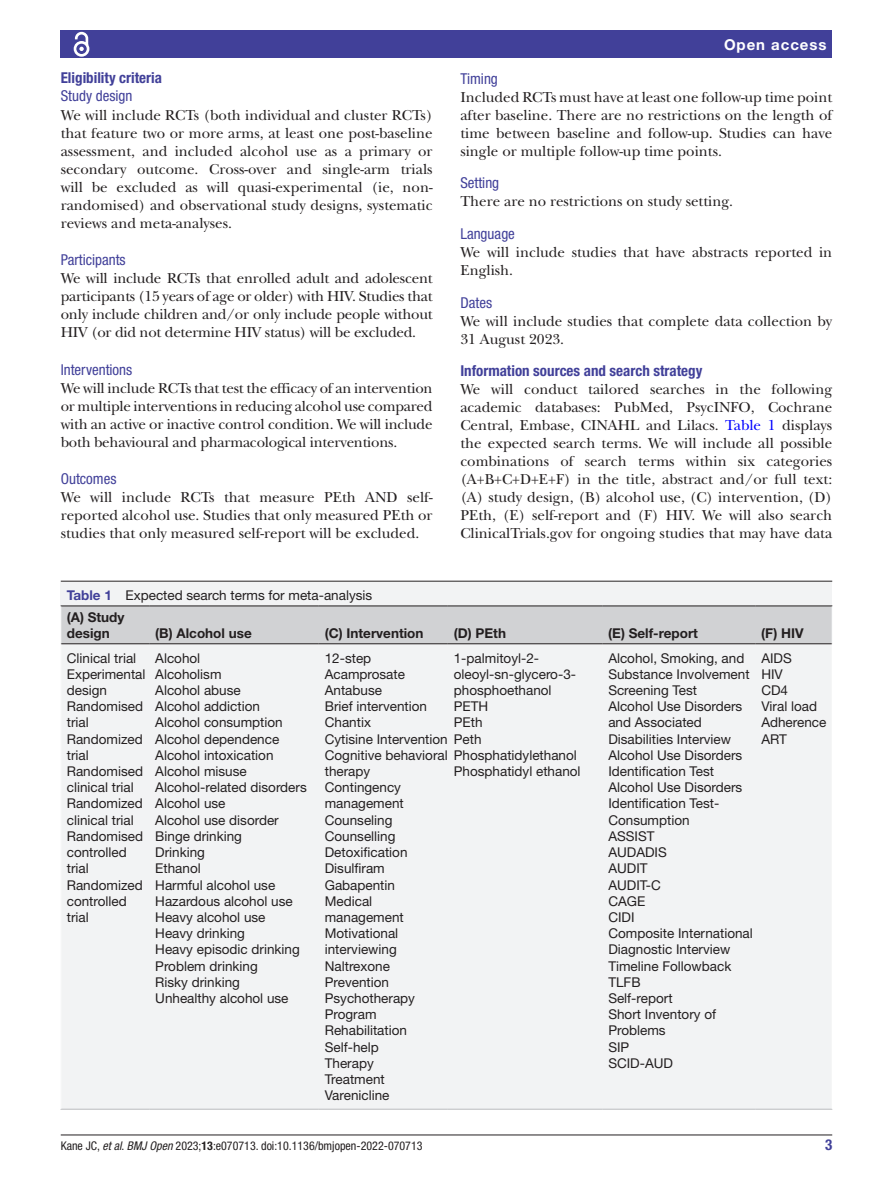
<style>
.page{position:relative;width:893px;height:1191px;background:#fff}
.page>*{position:absolute;margin:0;border:0;box-sizing:border-box;transform-origin:0 0}
.t1{font:15px/18px "New Baskerville";color:#231f20;text-align:justify}
.t2{font:condensed 15px "Helvetica Neue LT Std";color:#414099}
.t3{font:700 condensed 15px "Helvetica Neue LT Std";color:#414099}
.t4{font:700 15px "Helvetica Neue LT Std";letter-spacing:.065em;color:#fff}
.t5{font:13.5px/16.2px "Helvetica Neue LT Std";color:#231f20}
.t6{font:700 13.5px "Helvetica Neue LT Std";color:#231f20}
.t7{font:condensed 12px "Helvetica Neue LT Std";color:#231f20}
.s1{color:#00f}
.s2{font-weight:700;color:#414099}
.s3{font-weight:700}
.s4{font-style:italic}
</style>
<div class="page">
<hr style="left:61px;top:1134px;width:771px;height:1px;background:#231f20">
<div style="left:61px;top:31px;width:771px;height:27px;background:#414099"></div>
<svg style="left:73px;top:31px;width:17px;height:26px"></svg>
<div style="left:61px;top:581px;width:771px;height:528px;background:#f2f3f4"></div>
<hr style="left:61px;top:581px;width:771px;height:1px;background:#231f20">
<div style="left:61px;top:606px;width:771px;height:37px;background:#d1d2d4"></div>
<hr style="left:61px;top:605px;width:88px;height:1px;background:#231f20">
<hr style="left:61px;top:643px;width:88px;height:1px;background:#231f20">
<hr style="left:149px;top:605px;width:170px;height:1px;background:#231f20">
<hr style="left:149px;top:643px;width:170px;height:1px;background:#231f20">
<hr style="left:319px;top:605px;width:129px;height:1px;background:#231f20">
<hr style="left:319px;top:643px;width:129px;height:1px;background:#231f20">
<hr style="left:448px;top:605px;width:154px;height:1px;background:#231f20">
<hr style="left:448px;top:643px;width:154px;height:1px;background:#231f20">
<hr style="left:602px;top:605px;width:153px;height:1px;background:#231f20">
<hr style="left:602px;top:643px;width:153px;height:1px;background:#231f20">
<hr style="left:755px;top:605px;width:77px;height:1px;background:#231f20">
<hr style="left:755px;top:643px;width:77px;height:1px;background:#231f20">
<hr style="left:61px;top:1109px;width:88px;height:1px;background:#bcbdc0">
<hr style="left:149px;top:1109px;width:170px;height:1px;background:#bcbdc0">
<hr style="left:319px;top:1109px;width:129px;height:1px;background:#bcbdc0">
<hr style="left:448px;top:1109px;width:154px;height:1px;background:#bcbdc0">
<hr style="left:602px;top:1109px;width:153px;height:1px;background:#bcbdc0">
<hr style="left:755px;top:1109px;width:77px;height:1px;background:#bcbdc0">
<p class="t3" style="left:61px;top:69px;width:103px">Eligibility criteria</p>
<p class="t2" style="left:61px;top:87px;width:73px">Study design</p>
<p class="t1" style="left:61px;top:106px;width:373px">We will include RCTs (both individual and cluster RCTs) that feature two or more arms, at least one post-baseline assessment, and included alcohol use as a primary or secondary outcome. Cross-over and single-arm trials will be excluded as will quasi-experimental (ie, non&shy;randomised) and observational study designs, systematic reviews and meta-analyses.</p>
<p class="t2" style="left:61px;top:251px;width:66px">Participants</p>
<p class="t1" style="left:61px;top:269px;width:373px">We will include RCTs that enrolled adult and adolescent participants (15 years of age or older) with HIV. Studies that only include children and/or only include people without HIV (or did not determine HIV status) will be excluded.</p>
<p class="t2" style="left:61px;top:361px;width:73px">Interventions</p>
<p class="t1" style="left:61px;top:379px;width:373px">We will include RCTs that test the efficacy of an intervention or multiple interventions in reducing alcohol use compared with an active or inactive control condition. We will include both behavioural and pharmacological interventions.</p>
<p class="t2" style="left:61px;top:470px;width:57px">Outcomes</p>
<p class="t1" style="left:61px;top:488px;width:373px">We will include RCTs that measure PEth AND self&shy;reported alcohol use. Studies that only measured PEth or studies that only measured self-report will be excluded.</p>
<p class="t4" style="left:724px;top:35px;width:104px">Open access</p>
<p class="t2" style="left:460px;top:69px;width:39px">Timing</p>
<p class="t1" style="left:460px;top:88px;width:373px">Included RCTs must have at least one follow-up time point after baseline. There are no restrictions on the length of time between baseline and follow-up. Studies can have single or multiple follow-up time points.</p>
<p class="t2" style="left:460px;top:174px;width:40px">Setting</p>
<p class="t1" style="left:460px;top:192px;width:274px">There are no restrictions on study setting.</p>
<p class="t2" style="left:460px;top:225px;width:56px">Language</p>
<p class="t1" style="left:460px;top:243px;width:373px">We will include studies that have abstracts reported in<br>English.</p>
<p class="t2" style="left:460px;top:294px;width:33px">Dates</p>
<p class="t1" style="left:460px;top:312px;width:373px">We will include studies that complete data collection by<br>31 August 2023.</p>
<p class="t3" style="left:460px;top:362px;width:244px">Information sources and search strategy</p>
<p class="t1" style="left:460px;top:380px;width:373px">We will conduct tailored searches in the following academic databases: PubMed, PsycINFO, Cochrane Central, Embase, CINAHL and Lilacs. <span class="s1">Table 1</span> displays the expected search terms. We will include all possible combinations of search terms within six categories (A+B+C+D+E+F) in the title, abstract and/or full text: (A) study design, (B) alcohol use, (C) intervention, (D)<br>PEth, (E) self-report and (F) HIV. We will also search ClinicalTrials.gov for ongoing studies that may have data</p>
<p class="t5" style="left:67px;top:583px;width:307px;line-height:22px"><span class="s2">Table 1</span> Expected search terms for meta-analysis <span class="s3">(A) Study</span></p>
<p class="t6" style="left:67px;top:624px;width:44px">design</p>
<p class="t6" style="left:155px;top:624px;width:98px">(B) Alcohol use</p>
<p class="t6" style="left:325px;top:624px;width:100px">(C) Intervention</p>
<p class="t6" style="left:454px;top:624px;width:54px">(D) PEth</p>
<p class="t6" style="left:608px;top:624px;width:91px">(E) Self-report</p>
<p class="t6" style="left:761px;top:624px;width:44px">(F) HIV</p>
<p class="t5" style="left:67px;top:649px;width:80px">Clinical trial<br>Experimental design<br>Randomised trial<br>Randomized trial<br>Randomised clinical trial<br>Randomized clinical trial<br>Randomised controlled trial<br>Randomized controlled trial</p>
<p class="t5" style="left:155px;top:649px;width:153px">Alcohol<br>Alcoholism<br>Alcohol abuse<br>Alcohol addiction<br>Alcohol consumption<br>Alcohol dependence<br>Alcohol intoxication<br>Alcohol misuse<br>Alcohol-related disorders<br>Alcohol use<br>Alcohol use disorder<br>Binge drinking<br>Drinking<br>Ethanol<br>Harmful alcohol use<br>Hazardous alcohol use<br>Heavy alcohol use<br>Heavy drinking<br>Heavy episodic drinking<br>Problem drinking<br>Risky drinking<br>Unhealthy alcohol use</p>
<p class="t5" style="left:325px;top:649px;width:254px">12-step<br>Acamprosate<br>Antabuse<br>Brief intervention<br>Chantix<br>Cytisine Intervention Peth<br>Cognitive behavioral Phosphatidylethanol therapy<br>Contingency<br>management<br>Counseling<br>Counselling<br>Detoxification<br>Disulfiram<br>Gabapentin<br>Medical<br>management<br>Motivational<br>interviewing<br>Naltrexone<br>Prevention<br>Psychotherapy<br>Program<br>Rehabilitation<br>Self-help<br>Therapy<br>Treatment<br>Varenicline</p>
<p class="t5" style="left:608px;top:649px;width:146px">Alcohol, Smoking, and<br>Substance Involvement<br>Screening Test<br>Alcohol Use Disorders and Associated<br>Disabilities Interview<br>Alcohol Use Disorders<br>Identification Test<br>Alcohol Use Disorders<br>Identification Test-<br>Consumption<br>ASSIST<br>AUDADIS<br>AUDIT<br>AUDIT-C<br>CAGE<br>CIDI<br>Composite International<br>Diagnostic Interview<br>Timeline Followback<br>TLFB<br>Self-report<br>Short Inventory of<br>Problems<br>SIP<br>SCID-AUD</p>
<p class="t5" style="left:761px;top:649px;width:67px">AIDS<br>HIV<br>CD4<br>Viral load<br>Adherence<br>ART</p>
<p class="t5" style="left:454px;top:649px;width:124px">1-palmitoyl-2- oleoyl-sn-glycero-3- phosphoethanol<br>PETH<br>PEth</p>
<p class="t5" style="left:454px;top:763px;width:128px">Phosphatidyl ethanol</p>
<p class="t7" style="left:61px;top:1138px;width:363px">Kane JC, <span class="s4">et al</span>. <span class="s4">BMJ Open</span> 2023;<span class="s3">13</span>:e070713. doi:10.1136/bmjopen-2022-070713</p>
<p class="t3" style="left:825px;top:1135px;width:9px">3</p>
</div>
